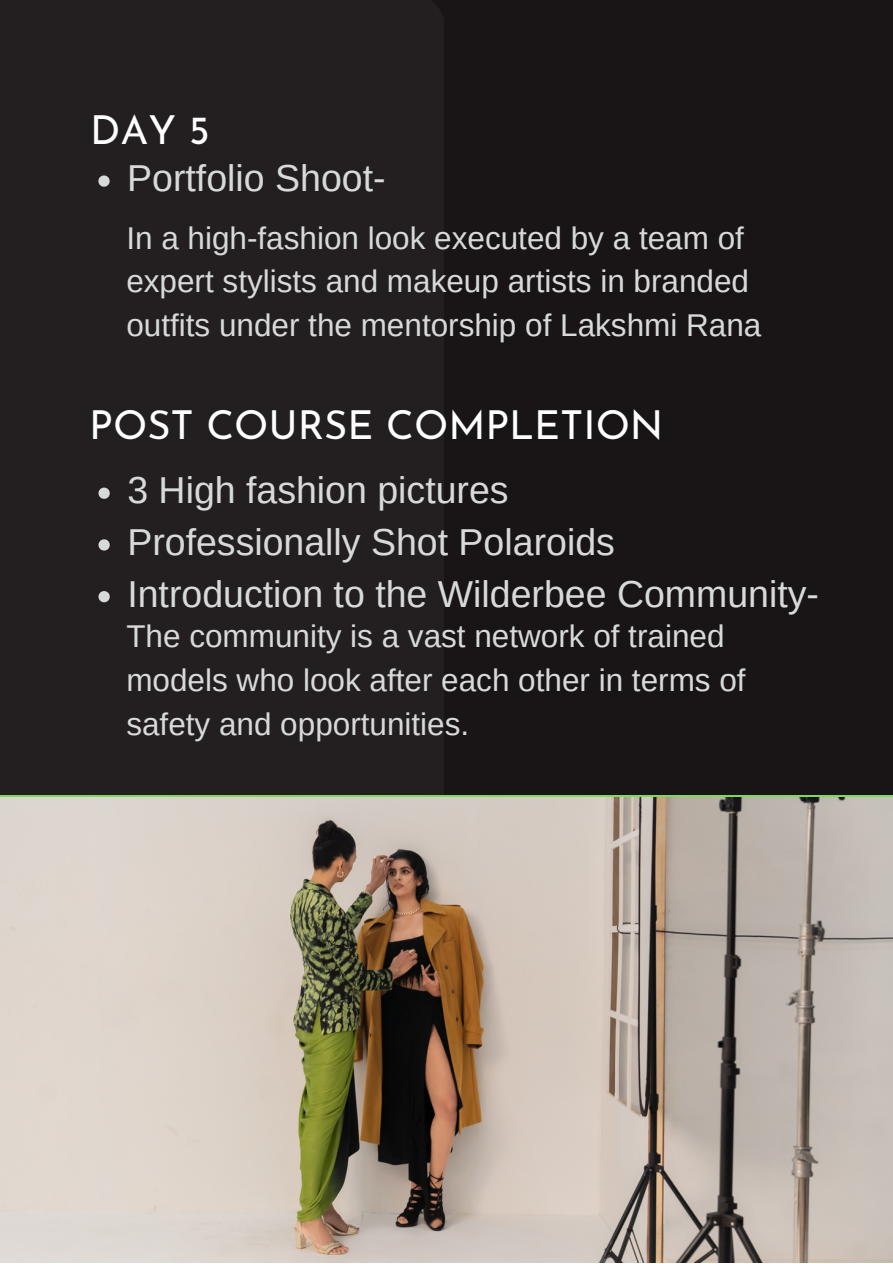
<style>
.page{position:relative;width:893px;height:1264px;background:#fff}
.page>*{position:absolute;margin:0;border:0;box-sizing:border-box;transform-origin:0 0}
.t1{font:40.05px "Josefin Sans";color:#fff}
.t2{font:37.5px/51.8px "Arimo";color:#d7dad8}
.t3{font:31.5px/43.8px "Arimo";color:#d7dad8}
</style>
<div class="page">
<div style="left:0;top:0;width:892px;height:1262px;background:#191517"></div>
<div style="left:0;top:0;width:444px;height:1262px;background:#231f21"></div>
<svg style="left:98px;top:487px;width:12px;height:12px"></svg>
<svg style="left:98px;top:539px;width:12px;height:11px"></svg>
<svg style="left:98px;top:591px;width:12px;height:11px"></svg>
<svg style="left:98px;top:175px;width:12px;height:12px"></svg>
<img style="left:0;top:797px;width:892px;height:465px">
<p class="t1" style="left:90px;top:114px;width:121px">DAY 5</p>
<p class="t2" style="left:127px;top:152px;width:260px">Portfolio Shoot-</p>
<p class="t3" style="left:126px;top:216px;width:636px">In a high-fashion look executed by a team of expert stylists and makeup artists in branded outfits under the mentorship of Lakshmi Rana</p>
<p class="t1" style="left:89px;top:409px;width:575px">POST COURSE COMPLETION</p>
<p class="t2" style="left:127px;top:464px;width:693px">3 High fashion pictures<br>Professionally Shot Polaroids<br>Introduction to the Wilderbee Community-</p>
<p class="t3" style="left:126px;top:614px;width:620px">The community is a vast network of trained models who look after each other in terms of safety and opportunities.</p>
</div>
